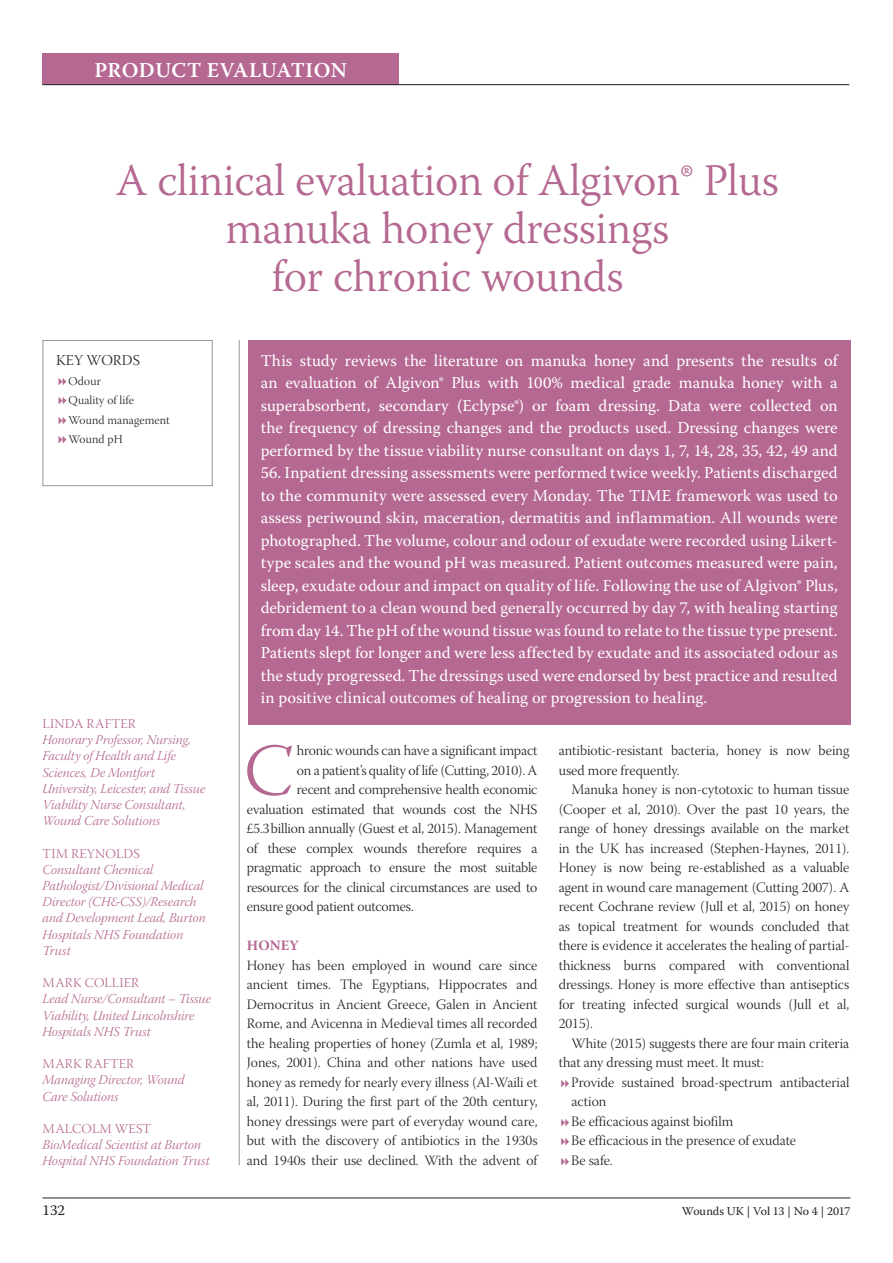
<style>
.page{position:relative;width:893px;height:1263px;background:#fff}
.page>*{position:absolute;margin:0;border:0;box-sizing:border-box;transform-origin:0 0}
.t1{font:73.35px "Warnock Pro Light Subh";color:#b56891}
.t2{font:300 45px/48px "Warnock Pro";letter-spacing:-.01em;color:#b56891;text-align:center}
.t3{font:600 21px "Warnock Pro";letter-spacing:.02em;color:#fff}
.t4{font:16.5px/22.5px "Warnock Pro";color:#fff;text-align:justify}
.t5{font:15px "Warnock Pro Light Subh";letter-spacing:.01em;color:#231f20}
.t6{font:15px "Warnock Pro";color:#231f20}
.t7{font:14.25px/19.5px "Warnock Pro Light Subh";letter-spacing:-.01em;color:#231f20}
.t8{font:700 14.25px "Warnock Pro";letter-spacing:.005em;color:#b56891}
.t9{font:13.5px/16.2px "Warnock Pro Light It Subh";color:#b56891}
.t10{font:13.5px "Warnock Pro Light Subh";letter-spacing:.015em;color:#b56891}
.t11{font:12px/19.5px "Warnock Pro Light Subh";letter-spacing:.01em;color:#231f20}
.t12{font:12px "Warnock Pro";letter-spacing:-.005em;color:#231f20}
</style>
<div class="page">
<hr style="left:43px;top:1197px;width:807px;height:1px;background:#231f20">
<div style="left:43px;top:53px;width:356px;height:32px;background:#b56891"></div>
<hr style="left:43px;top:84px;width:806px;height:1px;background:#231f20">
<hr style="left:239px;top:340px;width:1px;height:825px;background:#939598">
<div style="left:248px;top:341px;width:602px;height:384px;background:#b56891"></div>
<div style="left:43px;top:340px;width:170px;height:146px;border:1px solid #939598"></div>
<h3 class="t3" style="left:94px;top:57px;width:254px">PRODUCT EVALUATION</h3>
<h2 class="t2" style="left:116px;top:156px;width:664px">A clinical evaluation of Algivon® Plus manuka honey dressings<br>for chronic wounds</h2>
<p class="t5" style="left:56px;top:352px;width:85px">KEY WORDS</p>
<p class="t11" style="left:69px;top:372px;width:103px">Odour<br>Quality of life<br>Wound management<br>Wound pH</p>
<p class="t10" style="left:43px;top:716px;width:95px">LINDA RAFTER</p>
<p class="t9" style="left:43px;top:733px;width:164px">Honorary Professor, Nursing,<br>Faculty of Health and Life<br>Sciences, De Montfort<br>University, Leicester, and Tissue<br>Viability Nurse Consultant,<br>Wound Care Solutions</p>
<p class="t10" style="left:43px;top:846px;width:99px">TIM REYNOLDS</p>
<p class="t9" style="left:43px;top:863px;width:165px">Consultant Chemical<br>Pathologist/Divisional Medical<br>Director (CH&amp;CSS)/Research and Development Lead, Burton<br>Hospitals NHS Foundation<br>Trust</p>
<p class="t10" style="left:43px;top:975px;width:98px">MARK COLLIER</p>
<p class="t9" style="left:43px;top:992px;width:170px">Lead Nurse/Consultant – Tissue<br>Viability, United Lincolnshire<br>Hospitals NHS Trust</p>
<p class="t10" style="left:43px;top:1056px;width:93px">MARK RAFTER</p>
<p class="t9" style="left:43px;top:1073px;width:144px">Managing Director, Wound<br>Care Solutions</p>
<p class="t10" style="left:43px;top:1121px;width:110px">MALCOLM WEST</p>
<p class="t9" style="left:43px;top:1138px;width:169px">BioMedical Scientist at Burton<br>Hospital NHS Foundation Trust</p>
<p class="t4" style="left:261px;top:349px;width:579px">This study reviews the literature on manuka honey and presents the results of an evaluation of Algivon® Plus with 100% medical grade manuka honey with a superabsorbent, secondary (Eclypse®) or foam dressing. Data were collected on the frequency of dressing changes and the products used. Dressing changes were performed by the tissue viability nurse consultant on days 1, 7, 14, 28, 35, 42, 49 and</p>
<p class="t4" style="left:261px;top:461px;width:579px">56. Inpatient dressing assessments were performed twice weekly. Patients discharged to the community were assessed every Monday. The TIME framework was used to assess periwound skin, maceration, dermatitis and inflammation. All wounds were photographed. The volume, colour and odour of exudate were recorded using Likert&shy;type scales and the wound pH was measured. Patient outcomes measured were pain, sleep, exudate odour and impact on quality of life. Following the use of Algivon® Plus, debridement to a clean wound bed generally occurred by day 7, with healing starting from day 14. The pH of the wound tissue was found to relate to the tissue type present.<br>Patients slept for longer and were less affected by exudate and its associated odour as the study progressed. The dressings used were endorsed by best practice and resulted in positive clinical outcomes of healing or progression to healing.</p>
<h1 class="t1" style="left:244px;top:731px;width:50px">C</h1>
<p class="t7" style="left:297px;top:743px;width:242px">hronic wounds can have a significant impact</p>
<p class="t7" style="left:297px;top:762px;width:242px">on a patient’s quality of life (Cutting, 2010). A</p>
<p class="t7" style="left:297px;top:782px;width:242px">recent and comprehensive health economic</p>
<p class="t7" style="left:247px;top:801px;width:292px">evaluation estimated that wounds cost the NHS</p>
<p class="t7" style="left:247px;top:820px;width:292px">£5.3billion annually (Guest et al, 2015). Management</p>
<p class="t7" style="left:247px;top:840px;width:292px">of these complex wounds therefore requires a</p>
<p class="t7" style="left:247px;top:859px;width:292px">pragmatic approach to ensure the most suitable</p>
<p class="t7" style="left:247px;top:879px;width:292px">resources for the clinical circumstances are used to</p>
<p class="t7" style="left:247px;top:898px;width:169px">ensure good patient outcomes.</p>
<p class="t8" style="left:247px;top:937px;width:54px">HONEY</p>
<p class="t7" style="left:247px;top:957px;width:292px;text-align:justify">Honey has been employed in wound care since ancient times. The Egyptians, Hippocrates and Democritus in Ancient Greece, Galen in Ancient Rome, and Avicenna in Medieval times all recorded the healing properties of honey (Zumla et al, 1989; Jones, 2001). China and other nations have used honey as remedy for nearly every illness (Al-Waili et al, 2011). During the first part of the 20th century, honey dressings were part of everyday wound care, but with the discovery of antibiotics in the 1930s and 1940s their use declined. With the advent of</p>
<p class="t7" style="left:559px;top:742px;width:292px">antibiotic-resistant bacteria, honey is now being used more frequently.</p>
<p class="t7" style="left:559px;top:781px;width:292px;text-align:justify;text-indent:13px">Manuka honey is non-cytotoxic to human tissue (Cooper et al, 2010). Over the past 10 years, the range of honey dressings available on the market in the UK has increased (Stephen-Haynes, 2011).<br>Honey is now being re-established as a valuable agent in wound care management (Cutting 2007). A recent Cochrane review (Jull et al, 2015) on honey as topical treatment for wounds concluded that there is evidence it accelerates the healing of partial&shy;thickness burns compared with conventional dressings. Honey is more effective than antiseptics for treating infected surgical wounds (Jull et al, 2015).</p>
<p class="t7" style="left:559px;top:1035px;width:292px;text-indent:13px">White (2015) suggests there are four main criteria that any dressing must meet. It must:</p>
<p class="t7" style="left:571px;top:1074px;width:280px">Provide sustained broad-spectrum antibacterial action<br>Be efficacious against biofilm<br>Be efficacious in the presence of exudate<br>Be safe.</p>
<p class="t6" style="left:43px;top:1201px;width:24px">132</p>
<p class="t12" style="left:682px;top:1204px;width:170px">Wounds UK | Vol 13 | No 4 | 2017</p>
</div>
